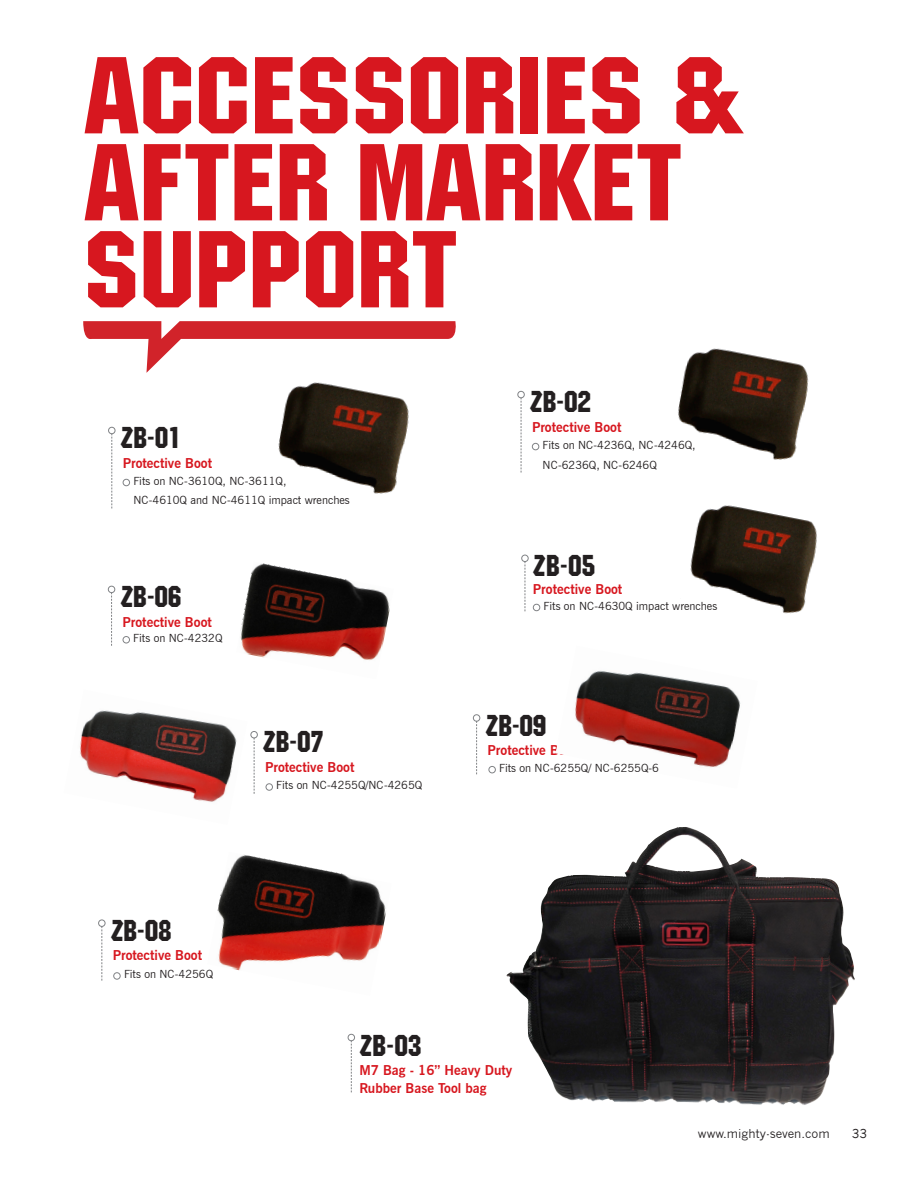
<style>
.page{position:relative;width:918px;height:1188px;background:#fff}
.page>*{position:absolute;margin:0;border:0;box-sizing:border-box;transform-origin:0 0}
.t1{font:108px/87px "Machine IT Cby BT";color:#d7171f;scale:1.11 1}
.t2{font:30px "Machine IT Cby BT";letter-spacing:-.01em;color:#231f20}
.t3{font:700 13.5px/18px "News Gothic BT";color:#d7171f}
.t4{font:12px "News Gothic";color:#231f20}
.t5{font:11.25px/19.5px "News Gothic BT";color:#231f20}
</style>
<div class="page">
<img style="left:278px;top:382px;width:131px;height:112px">
<div style="left:123px;top:479px;width:7px;height:7px;border:1px solid #808285;border-radius:50%"></div>
<div style="left:108px;top:427px;width:7px;height:7px;border:1px solid #808285;border-radius:50%"></div>
<svg style="left:111px;top:433px;width:1px;height:75px"></svg>
<div style="left:108px;top:586px;width:7px;height:7px;border:1px solid #808285;border-radius:50%"></div>
<svg style="left:111px;top:592px;width:1px;height:54px"></svg>
<img style="left:506px;top:827px;width:321px;height:278px">
<img style="left:690px;top:505px;width:127px;height:109px">
<div style="left:348px;top:1034px;width:7px;height:7px;border:1px solid #808285;border-radius:50%"></div>
<svg style="left:351px;top:1040px;width:1px;height:52px"></svg>
<div style="left:521px;top:555px;width:8px;height:7px;border:1px solid #808285;border-radius:50%"></div>
<svg style="left:525px;top:561px;width:1px;height:50px"></svg>
<div style="left:533px;top:604px;width:7px;height:7px;border:1px solid #808285;border-radius:50%"></div>
<img style="left:678px;top:348px;width:131px;height:112px">
<div style="left:532px;top:443px;width:7px;height:7px;border:1px solid #808285;border-radius:50%"></div>
<div style="left:517px;top:391px;width:8px;height:7px;border:1px solid #808285;border-radius:50%"></div>
<svg style="left:521px;top:398px;width:1px;height:75px"></svg>
<svg style="left:83px;top:321px;width:373px;height:52px"></svg>
<div style="left:251px;top:731px;width:7px;height:7px;border:1px solid #808285;border-radius:50%"></div>
<svg style="left:254px;top:738px;width:1px;height:56px"></svg>
<div style="left:98px;top:920px;width:7px;height:7px;border:1px solid #808285;border-radius:50%"></div>
<svg style="left:102px;top:926px;width:1px;height:55px"></svg>
<div style="left:473px;top:714px;width:7px;height:8px;border:1px solid #808285;border-radius:50%"></div>
<svg style="left:476px;top:721px;width:1px;height:53px"></svg>
<img style="left:240px;top:563px;width:150px;height:98px">
<img style="left:80px;top:717px;width:157px;height:85px">
<img style="left:575px;top:670px;width:166px;height:98px">
<img style="left:217px;top:855px;width:169px;height:116px">
<div style="left:123px;top:636px;width:7px;height:7px;border:1px solid #808285;border-radius:50%"></div>
<div style="left:266px;top:783px;width:7px;height:8px;border:1px solid #808285;border-radius:50%"></div>
<div style="left:113px;top:972px;width:8px;height:8px;border:1px solid #808285;border-radius:50%"></div>
<div style="left:489px;top:766px;width:7px;height:7px;border:1px solid #808285;border-radius:50%"></div>
<p class="t1" style="left:84px;top:51px;width:595px">ACCESSORIES &amp;<br>AFTER MARKET<br>SUPPORT</p>
<p class="t2" style="left:121px;top:420px;width:63px">ZB-01</p>
<p class="t3" style="left:123px;top:454px;width:91px">Protective Boot</p>
<p class="t5" style="left:133px;top:471px;width:218px">Fits on NC-3610Q, NC-3611Q,<br>NC-4610Q and NC-4611Q impact wrenches</p>
<p class="t2" style="left:120px;top:579px;width:63px">ZB-06</p>
<p class="t3" style="left:123px;top:613px;width:91px">Protective Boot</p>
<p class="t5" style="left:133px;top:628px;width:91px">Fits on NC-4232Q</p>
<p class="t2" style="left:263px;top:724px;width:63px">ZB-07</p>
<p class="t3" style="left:265px;top:758px;width:91px">Protective Boot</p>
<p class="t5" style="left:276px;top:776px;width:147px">Fits on NC-4255Q/NC-4265Q</p>
<p class="t2" style="left:111px;top:912px;width:63px">ZB-08</p>
<p class="t3" style="left:113px;top:946px;width:91px">Protective Boot</p>
<p class="t5" style="left:124px;top:965px;width:91px">Fits on NC-4256Q</p>
<p class="t2" style="left:359px;top:1028px;width:64px">ZB-03</p>
<p class="t2" style="left:530px;top:384px;width:63px">ZB-02</p>
<p class="t3" style="left:532px;top:418px;width:91px">Protective Boot</p>
<p class="t5" style="left:543px;top:435px;width:155px">Fits on NC-4236Q, NC-4246Q,</p>
<p class="t5" style="left:543px;top:455px;width:116px">NC-6236Q, NC-6246Q</p>
<p class="t2" style="left:533px;top:547px;width:64px">ZB-05</p>
<p class="t5" style="left:544px;top:596px;width:175px">Fits on NC-4630Q impact wrenches</p>
<p class="t3" style="left:533px;top:580px;width:91px">Protective Boot</p>
<p class="t2" style="left:485px;top:707px;width:63px">ZB-09</p>
<p class="t3" style="left:488px;top:741px;width:91px">Protective Boot</p>
<p class="t5" style="left:499px;top:758px;width:161px">Fits on NC-6255Q/ NC-6255Q-6</p>
<p class="t3" style="left:359px;top:1061px;width:154px">M7 Bag - 16” Heavy Duty<br>Rubber Base Tool bag</p>
<p class="t4" style="left:698px;top:1127px;width:133px">www.mighty-seven.com</p>
<p class="t4" style="left:852px;top:1127px;width:16px">33</p>
</div>
